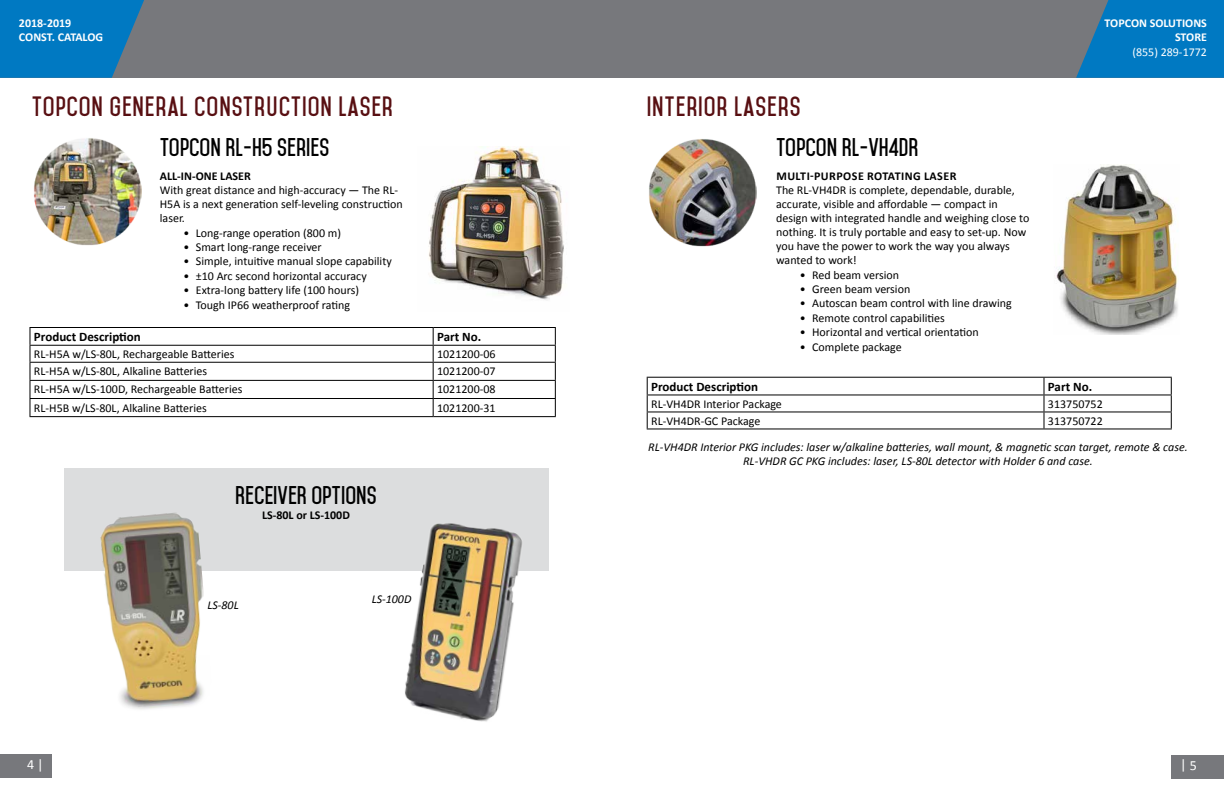
<style>
.page{position:relative;width:1224px;height:792px;background:#fff}
.page>*{position:absolute;margin:0;border:0;box-sizing:border-box;transform-origin:0 0}
.t1{font:700 24px "Mohave";letter-spacing:.035em;color:#580f12}
.t2{font:700 22px "Mohave";color:#000}
.t3{font:14px "Calibri";color:#fff}
.t4{font:700 13px "Calibri";color:#000}
.t5{font:12px/14.1px "Calibri";color:#000}
.t6{font:italic 12px/14.4px "Calibri";color:#000;text-align:center}
.t7{font:700 12px/14.4px "Calibri";color:#fff;text-align:right}
.t8{font:700 12px "Calibri";color:#000}
.t9{font:700 12px "Calibri";letter-spacing:.04em;color:#000}
.t10{font:12px "Calibri";color:#fff}
</style>
<div class="page">
<div style="left:1172px;top:755px;width:52px;height:24px;background:#77787c"></div>
<div style="left:0;top:754px;width:52px;height:24px;background:#77787c"></div>
<div style="left:0;top:0;width:1224px;height:78px;background:#77787c"></div>
<svg style="left:1076px;top:0;width:148px;height:78px;background:#0d78b9"></svg>
<svg style="left:0;top:0;width:144px;height:78px;background:#0d78ba"></svg>
<div style="left:64px;top:468px;width:484px;height:102px;background:#dcddde"></div>
<img style="left:34px;top:138px;width:108px;height:107px">
<hr style="left:29px;top:327px;width:404px;height:1px;background:#000">
<hr style="left:433px;top:327px;width:123px;height:1px;background:#000">
<hr style="left:29px;top:345px;width:404px;height:1px;background:#000">
<hr style="left:433px;top:345px;width:123px;height:1px;background:#000">
<hr style="left:29px;top:362px;width:404px;height:1px;background:#000">
<hr style="left:433px;top:362px;width:123px;height:1px;background:#000">
<hr style="left:29px;top:380px;width:404px;height:1px;background:#000">
<hr style="left:433px;top:380px;width:123px;height:1px;background:#000">
<hr style="left:29px;top:398px;width:404px;height:1px;background:#000">
<svg style="left:29px;top:328px;width:1px;height:88px"></svg>
<hr style="left:433px;top:398px;width:123px;height:1px;background:#000">
<svg style="left:433px;top:328px;width:1px;height:88px"></svg>
<svg style="left:555px;top:328px;width:1px;height:88px"></svg>
<hr style="left:29px;top:416px;width:404px;height:1px;background:#000">
<hr style="left:433px;top:416px;width:123px;height:1px;background:#000">
<img style="left:649px;top:139px;width:108px;height:107px">
<hr style="left:647px;top:377px;width:397px;height:1px;background:#000">
<hr style="left:1044px;top:377px;width:128px;height:1px;background:#000">
<hr style="left:647px;top:394px;width:397px;height:1px;background:#000">
<hr style="left:1044px;top:394px;width:128px;height:1px;background:#000">
<hr style="left:647px;top:411px;width:397px;height:1px;background:#000">
<svg style="left:647px;top:378px;width:1px;height:50px"></svg>
<hr style="left:1044px;top:411px;width:128px;height:1px;background:#000">
<svg style="left:1043px;top:378px;width:1px;height:50px"></svg>
<svg style="left:1171px;top:378px;width:1px;height:50px"></svg>
<hr style="left:647px;top:428px;width:397px;height:1px;background:#000">
<hr style="left:1044px;top:428px;width:128px;height:1px;background:#000">
<img style="left:429px;top:146px;width:135px;height:154px">
<img style="left:1056px;top:164px;width:122px;height:171px">
<img style="left:385px;top:523px;width:159px;height:199px">
<img style="left:99px;top:513px;width:115px;height:197px">
<p class="t7" style="left:19px;top:16px;width:86px;text-align:left">2018-2019<br>CONST. CATALOG</p>
<h1 class="t1" style="left:32px;top:91px;width:363px">TOPCON GENERAL CONSTRUCTION LASER</h1>
<h2 class="t2" style="left:160px;top:134px;width:171px">TOPCON RL-H5 SERIES</h2>
<p class="t8" style="left:160px;top:168px;width:93px">ALL-IN-ONE LASER</p>
<p class="t5" style="left:160px;top:183px;width:244px">With great distance and high-accuracy — The RL-<br>H5A is a next generation self-leveling construction laser.</p>
<p class="t5" style="left:184px;top:226px;width:159px">• Long-range operation (800 m)</p>
<p class="t5" style="left:184px;top:240px;width:140px">• Smart long-range receiver</p>
<p class="t5" style="left:184px;top:254px;width:210px">• Simple, intuitive manual slope capability</p>
<p class="t5" style="left:184px;top:269px;width:185px">• ±10 Arc second horizontal accuracy</p>
<p class="t5" style="left:184px;top:283px;width:177px">• Extra-long battery life (100 hours)</p>
<p class="t5" style="left:184px;top:298px;width:168px">• Tough IP66 weatherproof rating</p>
<p class="t4" style="left:34px;top:329px;width:108px">Product Description</p>
<p class="t4" style="left:437px;top:329px;width:46px">Part No.</p>
<p class="t5" style="left:34px;top:347px;width:202px">RL-H5A w/LS-80L, Rechargeable Batteries</p>
<p class="t5" style="left:437px;top:347px;width:60px">1021200-06</p>
<p class="t5" style="left:34px;top:364px;width:175px">RL-H5A w/LS-80L, Alkaline Batteries</p>
<p class="t5" style="left:437px;top:364px;width:60px">1021200-07</p>
<p class="t5" style="left:34px;top:382px;width:210px">RL-H5A w/LS-100D, Rechargeable Batteries</p>
<p class="t5" style="left:437px;top:382px;width:60px">1021200-08</p>
<p class="t5" style="left:34px;top:401px;width:174px">RL-H5B w/LS-80L, Alkaline Batteries</p>
<p class="t5" style="left:437px;top:401px;width:60px">1021200-31</p>
<h2 class="t2" style="left:235px;top:482px;width:143px">RECEIVER OPTIONS</h2>
<p class="t8" style="left:262px;top:507px;width:89px">LS-80L or LS-100D</p>
<p class="t6" style="left:207px;top:598px;width:33px">LS-80L</p>
<p class="t6" style="left:372px;top:591px;width:41px">LS-100D</p>
<p class="t7" style="left:1105px;top:16px;width:104px">TOPCON SOLUTIONS<br>STORE</p>
<p class="t10" style="left:1133px;top:44px;width:76px">(855) 289-1772</p>
<h1 class="t1" style="left:647px;top:91px;width:156px">INTERIOR LASERS</h1>
<h2 class="t2" style="left:776px;top:134px;width:144px">TOPCON RL-VH4DR</h2>
<p class="t9" style="left:776px;top:168px;width:182px">Multi-purpose rotating laser</p>
<p class="t5" style="left:776px;top:183px;width:255px">The RL-VH4DR is complete, dependable, durable, accurate, visible and affordable — compact in design with integrated handle and weighing close to nothing. It is truly portable and easy to set-up. Now you have the power to work the way you always wanted to work!</p>
<p class="t5" style="left:800px;top:268px;width:101px">• Red beam version</p>
<p class="t5" style="left:800px;top:282px;width:112px">• Green beam version</p>
<p class="t5" style="left:800px;top:296px;width:213px">• Autoscan beam control with line drawing</p>
<p class="t5" style="left:800px;top:311px;width:146px">• Remote control capabilities</p>
<p class="t5" style="left:800px;top:325px;width:180px">• Horizontal and vertical orientation</p>
<p class="t5" style="left:800px;top:340px;width:103px">• Complete package</p>
<p class="t4" style="left:651px;top:378px;width:108px">Product Description</p>
<p class="t4" style="left:1048px;top:378px;width:46px">Part No.</p>
<p class="t5" style="left:651px;top:397px;width:132px">RL-VH4DR Interior Package</p>
<p class="t5" style="left:1048px;top:397px;width:56px">313750752</p>
<p class="t5" style="left:651px;top:414px;width:111px">RL-VH4DR-GC Package</p>
<p class="t5" style="left:1048px;top:414px;width:56px">313750722</p>
<p class="t6" style="left:648px;top:439px;width:541px">RL-VH4DR Interior PKG includes: laser w/alkaline batteries, wall mount, &amp; magnetic scan target, remote &amp; case.<br>RL-VHDR GC PKG includes: laser, LS-80L detector with Holder 6 and case.</p>
<p class="t3" style="left:27px;top:755px;width:18px">4 |</p>
<p class="t3" style="left:1180px;top:756px;width:18px">|5</p>
</div>
